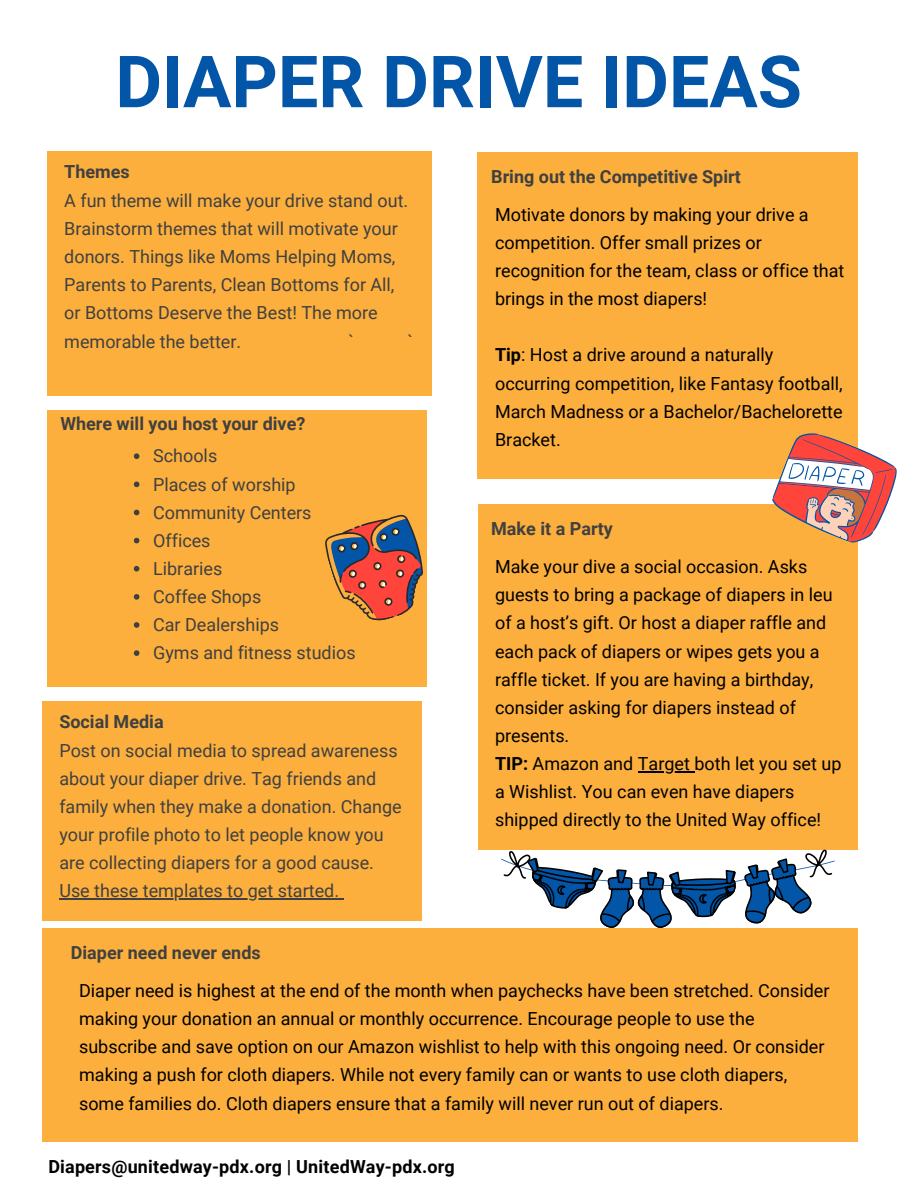
<style>
.page{position:relative;width:918px;height:1188px;background:#fff}
.page>*{position:absolute;margin:0;border:0;box-sizing:border-box;transform-origin:0 0}
.t1{font:700 72px "Roboto";color:#0355a7}
.t2{font:18px/28.2px "Roboto";color:#000}
.t3{font:18px/28.2px "Roboto";color:#404040}
.t4{font:700 18px "Roboto";color:#404040}
.t5{font:700 18px "Roboto";letter-spacing:.01em;color:#000}
.s1{font-weight:700}
</style>
<div class="page">
<div style="left:47px;top:410px;width:380px;height:277px;background:#fcaf3d"></div>
<svg style="left:134px;top:453px;width:5px;height:6px"></svg>
<svg style="left:134px;top:482px;width:5px;height:5px"></svg>
<svg style="left:134px;top:510px;width:5px;height:5px"></svg>
<svg style="left:134px;top:538px;width:5px;height:5px"></svg>
<svg style="left:134px;top:566px;width:5px;height:6px"></svg>
<svg style="left:134px;top:594px;width:5px;height:6px"></svg>
<svg style="left:134px;top:622px;width:5px;height:6px"></svg>
<svg style="left:134px;top:650px;width:5px;height:6px"></svg>
<div style="left:47px;top:152px;width:384px;height:244px;background:#fcaf3d"></div>
<div style="left:478px;top:504px;width:380px;height:346px;background:#fcaf3d"></div>
<hr style="left:638px;top:771px;width:56px;height:1px;background:#000">
<div style="left:478px;top:152px;width:380px;height:326px;background:#fcaf3d"></div>
<div style="left:42px;top:702px;width:380px;height:219px;background:#fcaf3d"></div>
<hr style="left:59px;top:899px;width:280px;height:1px;background:#404040">
<div style="left:42px;top:928px;width:816px;height:214px;background:#fcaf3d"></div>
<svg style="left:325px;top:514px;width:98px;height:107px"></svg>
<svg style="left:767px;top:433px;width:130px;height:110px"></svg>
<svg style="left:501px;top:850px;width:334px;height:78px"></svg>
<h1 class="t1" style="left:115px;top:40px;width:688px">DIAPER DRIVE IDEAS</h1>
<p class="t4" style="left:64px;top:162px;width:67px">Themes</p>
<p class="t3" style="left:64px;top:187px;width:346px">A fun theme will make your drive stand out.<br>Brainstorm themes that will motivate your donors. Things like Moms Helping Moms, Parents to Parents, Clean Bottoms for All, or Bottoms Deserve the Best! The more memorable the better.</p>
<p class="t3" style="left:348px;top:327px;width:7px">`</p>
<p class="t3" style="left:408px;top:327px;width:7px">`</p>
<p class="t4" style="left:60px;top:414px;width:246px">Where will you host your dive?</p>
<p class="t3" style="left:153px;top:442px;width:204px">Schools<br>Places of worship<br>Community Centers<br>Offices<br>Libraries<br>Coffee Shops<br>Car Dealerships<br>Gyms and fitness studios</p>
<p class="t4" style="left:59px;top:712px;width:106px">Social Media</p>
<p class="t3" style="left:59px;top:737px;width:344px">Post on social media to spread awareness about your diaper drive. Tag friends and family when they make a donation. Change your profile photo to let people know you are collecting diapers for a good cause.<br>Use these templates to get started.</p>
<p class="t4" style="left:71px;top:943px;width:191px">Diaper need never ends</p>
<p class="t4" style="left:491px;top:166px;width:251px">Bring out the Competitive Spirt</p>
<p class="t2" style="left:495px;top:201px;width:351px">Motivate donors by making your drive a competition. Offer small prizes or recognition for the team, class or office that brings in the most diapers!</p>
<p class="t2" style="left:495px;top:341px;width:349px"><span class="s1">Tip</span>: Host a drive around a naturally occurring competition, like Fantasy football, March Madness or a Bachelor/Bachelorette Bracket.</p>
<p class="t4" style="left:491px;top:519px;width:123px">Make it a Party</p>
<p class="t2" style="left:495px;top:553px;width:348px">Make your dive a social occasion. Asks guests to bring a package of diapers in leu of a host’s gift. Or host a diaper raffle and each pack of diapers or wipes gets you a raffle ticket. If you are having a birthday, consider asking for diapers instead of presents.<br><span class="s1">TIP:</span> Amazon and Target both let you set up a Wishlist. You can even have diapers shipped directly to the United Way office!</p>
<p class="t2" style="left:79px;top:977px;width:752px">Diaper need is highest at the end of the month when paychecks have been stretched. Consider making your donation an annual or monthly occurrence. Encourage people to use the subscribe and save option on our Amazon wishlist to help with this ongoing need. Or consider making a push for cloth diapers. While not every family can or wants to use cloth diapers, some families do. Cloth diapers ensure that a family will never run out of diapers.</p>
<p class="t5" style="left:48px;top:1156px;width:408px">Diapers@unitedway-pdx.org | UnitedWay-pdx.org</p>
</div>
